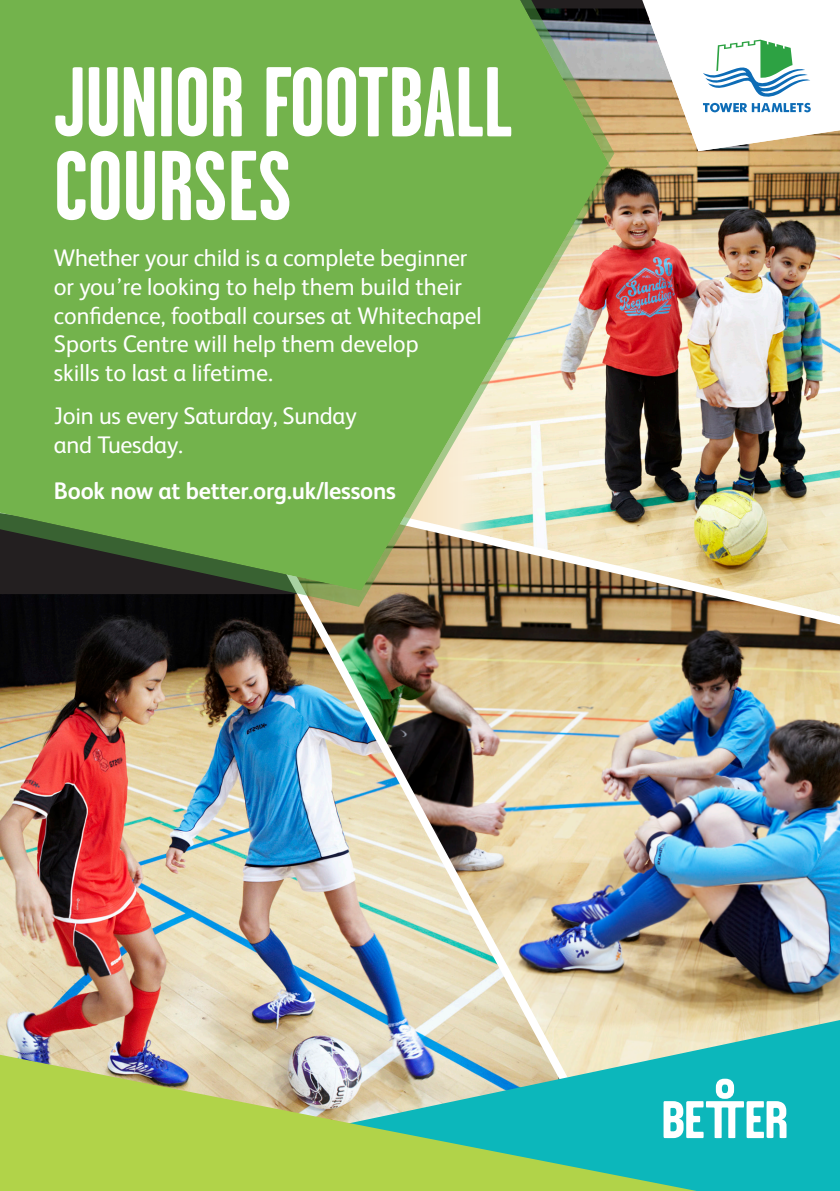
<style>
.page{position:relative;width:840px;height:1191px;background:#fff}
.page>*{position:absolute;margin:0;border:0;box-sizing:border-box;transform-origin:0 0}
.t1{font:700 99px/83.8px "Garage Gothic";letter-spacing:-.01em;color:#fff}
.Paragraph_Style_1{font:24px/28.8px "FS Albert";color:#fff}
.Paragraph_Style_1-2{font:700 24px "FS Albert";letter-spacing:-.01em;color:#fff}
</style>
<div class="page">
<img style="left:625px;top:636px;width:214px;height:384px">
<img style="left:589px;top:636px;width:36px;height:384px">
<img style="left:0;top:607px;width:164px;height:447px">
<img style="left:611px;top:9px;width:228px;height:495px">
<img style="left:164px;top:607px;width:425px;height:413px">
<img style="left:360px;top:504px;width:479px;height:132px">
<svg style="left:27px;top:1020px;width:812px;height:171px;background:#87c1b5"></svg>
<svg style="left:0;top:1054px;width:696px;height:137px;background:#8dc67f"></svg>
<svg style="left:663px;top:1078px;width:123px;height:60px"></svg>
<svg style="left:642px;top:0;width:197px;height:151px"></svg>
<div style="left:0;top:0;width:608px;height:163px;background:#73b34c"></div>
<svg style="left:0;top:163px;width:611px;height:444px;background:#81ac5c"></svg>
<p class="t1" style="left:54px;top:59px;width:460px">JUNIOR FOOTBALL<br>COURSES</p>
<p class="Paragraph_Style_1" style="left:54px;top:242px;width:429px">Whether your child is a complete beginner or you’re looking to help them build their confidence, football courses at Whitechapel Sports Centre will help them develop<br>skills to last a lifetime.</p>
<p class="Paragraph_Style_1" style="left:54px;top:400px;width:304px">Join us every Saturday, Sunday and Tuesday.</p>
<p class="Paragraph_Style_1-2" style="left:54px;top:474px;width:343px">Book now at better.org.uk/lessons</p>
</div>
